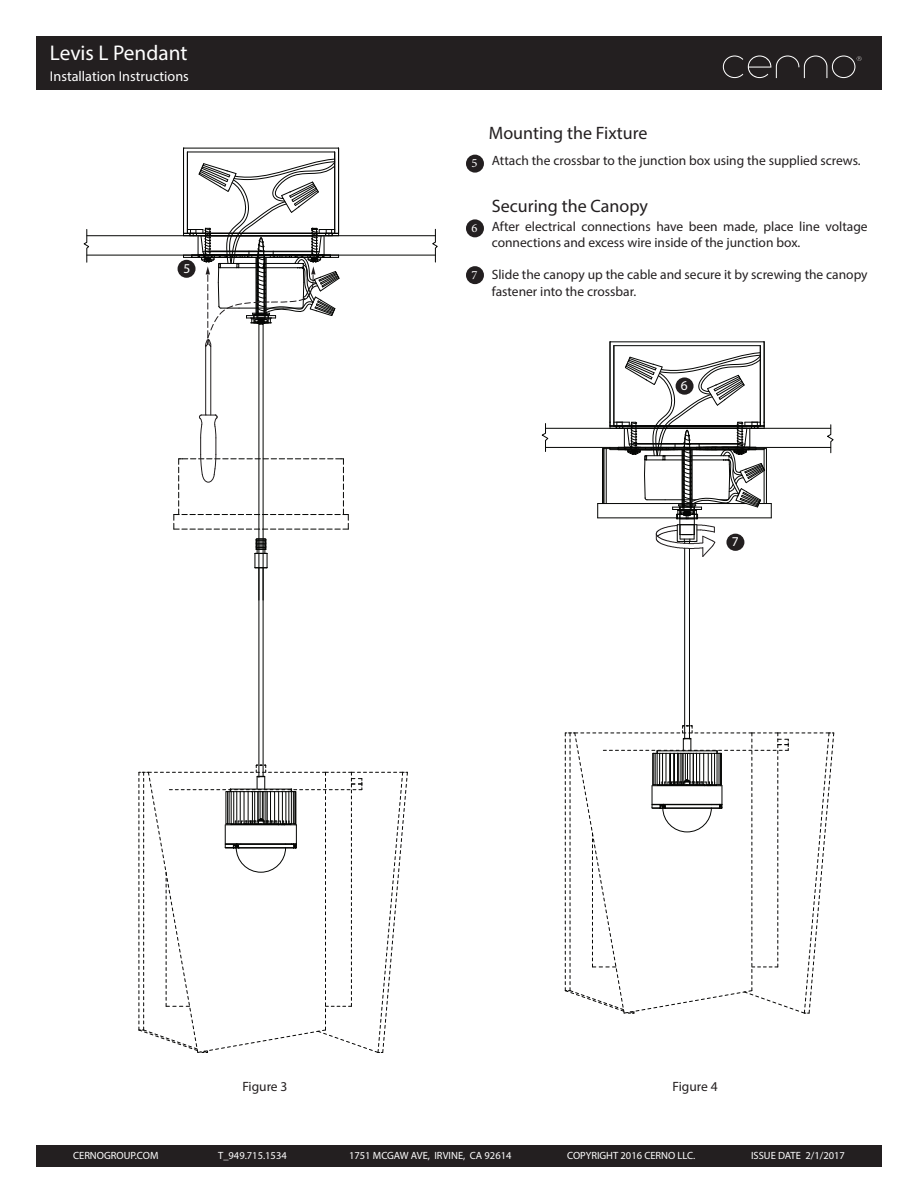
<style>
.page{position:relative;width:918px;height:1188px;background:#fff}
.page>*{position:absolute;margin:0;border:0;box-sizing:border-box;transform-origin:0 0}
.t1{font:21.3px "Myriad Pro";color:#fff}
.t2{font:18px "Myriad Pro";color:#231f20}
.t3{font:14.25px "Myriad Pro";color:#fff}
.t4{font:13.5px/16.2px "Myriad Pro";color:#231f20}
.t5{font:13.5px "Myriad Pro";color:#fff}
.t6{font:12.6px "Minion Pro";color:#fff}
.t7{font:10.5px "Myriad Pro";color:#fff}
</style>
<div class="page">
<div style="left:36px;top:36px;width:846px;height:54px;background:#231f20"></div>
<svg style="left:723px;top:55px;width:139px;height:23px"></svg>
<div style="left:36px;top:1145px;width:846px;height:21px;background:#231f20"></div>
<div style="left:466px;top:155px;width:18px;height:18px;background:#231f20;border-radius:50%"></div>
<div style="left:466px;top:266px;width:18px;height:18px;background:#231f20;border-radius:50%"></div>
<div style="left:466px;top:219px;width:18px;height:18px;background:#231f20;border-radius:50%"></div>
<hr style="left:546px;top:428px;width:285px;height:1px;background:#040503">
<hr style="left:546px;top:447px;width:285px;height:1px;background:#040503">
<hr style="left:764px;top:342px;width:1px;height:84px;background:#040503">
<hr style="left:610px;top:342px;width:1px;height:84px;background:#040503">
<hr style="left:610px;top:342px;width:154px;height:1px;background:#040503">
<hr style="left:760px;top:346px;width:1px;height:76px;background:#040503">
<hr style="left:614px;top:345px;width:146px;height:1px;background:#040503">
<hr style="left:614px;top:346px;width:1px;height:80px;background:#040503">
<hr style="left:689px;top:548px;width:1px;height:191px;background:#040503">
<hr style="left:684px;top:548px;width:1px;height:191px;background:#040503">
<svg style="left:542px;top:423px;width:6px;height:29px"></svg>
<svg style="left:827px;top:424px;width:7px;height:29px"></svg>
<svg style="left:597px;top:353px;width:175px;height:204px"></svg>
<div style="left:726px;top:534px;width:18px;height:17px;background:#231f20;border-radius:50%"></div>
<div style="left:676px;top:377px;width:18px;height:18px;background:#231f20;border-radius:50%"></div>
<svg style="left:432px;top:229px;width:6px;height:33px"></svg>
<svg style="left:84px;top:229px;width:5px;height:33px"></svg>
<hr style="left:263px;top:568px;width:1px;height:209px;background:#040503">
<hr style="left:263px;top:323px;width:1px;height:277px;background:#040503">
<hr style="left:259px;top:568px;width:1px;height:209px;background:#040503">
<hr style="left:259px;top:323px;width:1px;height:277px;background:#040503">
<hr style="left:87px;top:235px;width:348px;height:1px;background:#040503">
<hr style="left:87px;top:255px;width:348px;height:1px;background:#040503">
<hr style="left:338px;top:148px;width:1px;height:82px;background:#040503">
<hr style="left:183px;top:148px;width:1px;height:85px;background:#040503">
<hr style="left:184px;top:148px;width:154px;height:1px;background:#040503">
<hr style="left:334px;top:152px;width:1px;height:78px;background:#040503">
<hr style="left:187px;top:152px;width:148px;height:1px;background:#040503">
<hr style="left:187px;top:152px;width:1px;height:81px;background:#040503">
<svg style="left:255px;top:539px;width:13px;height:30px"></svg>
<svg style="left:565px;top:725px;width:269px;height:289px"></svg>
<svg style="left:138px;top:765px;width:270px;height:288px"></svg>
<svg style="left:174px;top:159px;width:175px;height:371px"></svg>
<h1 class="t1" style="left:50px;top:40px;width:139px">Levis L Pendant</h1>
<p class="t3" style="left:50px;top:67px;width:140px">Installation Instructions</p>
<p class="t5" style="left:184px;top:260px;width:8px">5</p>
<p class="t2" style="left:489px;top:122px;width:160px">Mounting the Fixture</p>
<p class="t6" style="left:471px;top:155px;width:8px">5</p>
<p class="t4" style="left:492px;top:152px;width:370px">Attach the crossbar to the junction box using the supplied screws.</p>
<p class="t2" style="left:492px;top:194px;width:158px">Securing the Canopy</p>
<p class="t4" style="left:492px;top:218px;width:377px">After electrical connections have been made, place line voltage connections and excess wire inside of the junction box.</p>
<p class="t4" style="left:492px;top:267px;width:377px">Slide the canopy up the cable and secure it by screwing the canopy fastener into the crossbar.</p>
<p class="t6" style="left:471px;top:220px;width:8px">6</p>
<p class="t6" style="left:471px;top:267px;width:8px">7</p>
<p class="t5" style="left:681px;top:377px;width:8px">6</p>
<p class="t5" style="left:732px;top:533px;width:8px">7</p>
<p class="t4" style="left:242px;top:1078px;width:47px">Figure 3</p>
<p class="t4" style="left:673px;top:1078px;width:47px">Figure 4</p>
<p class="t7" style="left:73px;top:1149px;width:87px">CERNOGROUP.COM</p>
<p class="t7" style="left:218px;top:1149px;width:70px">T_949.715.1534</p>
<p class="t7" style="left:349px;top:1149px;width:164px">1751 MCGAW AVE, IRVINE, CA 92614</p>
<p class="t7" style="left:567px;top:1149px;width:130px">COPYRIGHT 2016 CERNO LLC.</p>
<p class="t7" style="left:751px;top:1149px;width:95px">ISSUE DATE 2/1/2017</p>
</div>
